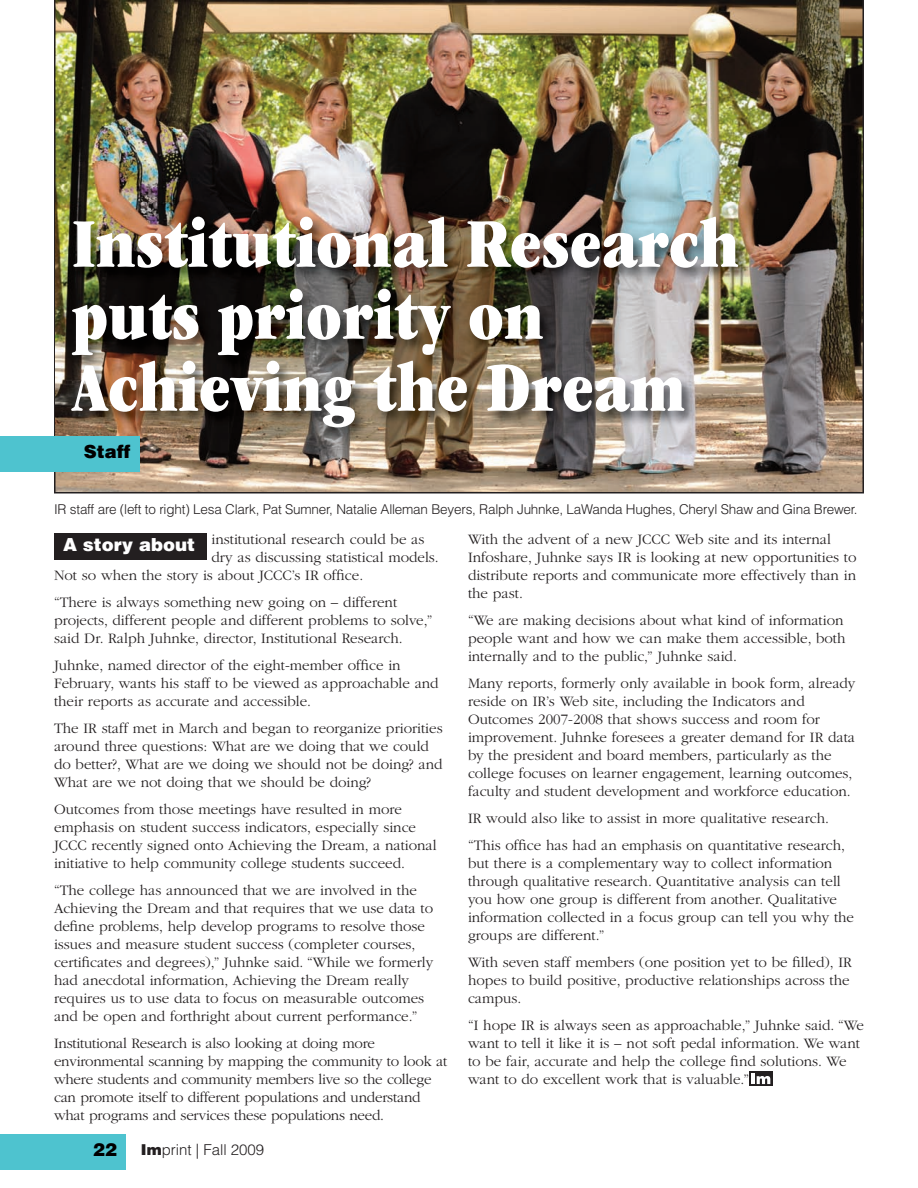
<style>
.page{position:relative;width:918px;height:1188px;background:#fff}
.page>*{position:absolute;margin:0;border:0;box-sizing:border-box;transform-origin:0 0}
.t1{font:72px/72px "ITC Garamond Std Ult Cond";color:#fff}
.t2{font:900 18px "Helvetica LT Std";color:#fff}
.t3{font:900 18px "Helvetica LT Std";color:#000}
.t4{font:300 15px/18px "ITC Garamond Std";color:#231f20}
.t5{font:300 15px "Helvetica LT Std";color:#231f20}
.t6{font:300 13.5px "Helvetica LT Std";letter-spacing:-.015em;color:#231f20}
.s1{font-weight:900}
</style>
<div class="page">
<div style="left:0;top:1134px;width:126px;height:36px;background:#4ec3cf"></div>
<img style="left:54px;top:0;width:810px;height:493px">
<img style="left:54px;top:203px;width:774px;height:264px">
<div style="left:0;top:436px;width:140px;height:36px;background:#4ec3cf"></div>
<div style="left:54px;top:533px;width:153px;height:27px;background:#231f20"></div>
<svg style="left:749px;top:1071px;width:23px;height:15px"></svg>
<hr style="left:751px;top:1073px;width:4px;height:11px;background:#fff">
<svg style="left:757px;top:1076px;width:13px;height:8px"></svg>
<p class="t1" style="left:72px;top:214px;width:669px">Institutional Research puts priority on<br>Achieving the Dream</p>
<p class="t3" style="left:84px;top:445px;width:48px">Staff</p>
<p class="t6" style="left:54px;top:504px;width:805px">IR staff are (left to right) Lesa Clark, Pat Sumner, Natalie Alleman Beyers, Ralph Juhnke, LaWanda Hughes, Cheryl Shaw and Gina Brewer.</p>
<p class="t2" style="left:63px;top:538px;width:134px">A story about</p>
<p class="t4" style="left:212px;top:531px;width:215px">institutional research could be as</p>
<p class="t4" style="left:54px;top:549px;width:386px;text-indent:158px">dry as discussing statistical models.<br>Not so when the story is about JCCC!s IR office.</p>
<p class="t4" style="left:54px;top:594px;width:380px">“There is always something new going on – different projects, different people and different problems to solve,” said Dr. Ralph Juhnke, director, Institutional Research.</p>
<p class="t4" style="left:54px;top:657px;width:386px">Juhnke, named director of the eight-member office in<br>February, wants his staff to be viewed as approachable and their reports as accurate and accessible.</p>
<p class="t4" style="left:54px;top:720px;width:390px">The IR staff met in March and began to reorganize priorities around three questions: What are we doing that we could do better?, What are we doing we should not be doing? and What are we not doing that we should be doing?</p>
<p class="t4" style="left:54px;top:801px;width:384px">Outcomes from those meetings have resulted in more emphasis on student success indicators, especially since JCCC recently signed onto Achieving the Dream, a national initiative to help community college students succeed.</p>
<p class="t4" style="left:54px;top:882px;width:381px">“The college has announced that we are involved in the Achieving the Dream and that requires that we use data to define problems, help develop programs to resolve those issues and measure student success (completer courses, certificates and degrees),” Juhnke said. “While we formerly had anecdotal information, Achieving the Dream really requires us to use data to focus on measurable outcomes and be open and forthright about current performance.”</p>
<p class="t4" style="left:54px;top:1035px;width:395px">Institutional Research is also looking at doing more environmental scanning by mapping the community to look at where students and community members live so the college can promote itself to different populations and understand what programs and services these populations need.</p>
<p class="t4" style="left:468px;top:531px;width:390px">With the advent of a new JCCC Web site and its internal Infoshare, Juhnke says IR is looking at new opportunities to distribute reports and communicate more effectively than in the past.</p>
<p class="t4" style="left:468px;top:612px;width:379px">“We are making decisions about what kind of information people want and how we can make them accessible, both internally and to the public,” Juhnke said.</p>
<p class="t4" style="left:468px;top:675px;width:389px">Many reports, formerly only available in book form, already reside on IR!s Web site, including the Indicators and Outcomes 2007-2008 that shows success and room for improvement. Juhnke foresees a greater demand for IR data by the president and board members, particularly as the college focuses on learner engagement, learning outcomes, faculty and student development and workforce education.</p>
<p class="t4" style="left:468px;top:810px;width:362px">IR would also like to assist in more qualitative research.</p>
<p class="t4" style="left:468px;top:837px;width:388px">“This office has had an emphasis on quantitative research, but there is a complementary way to collect information through qualitative research. Quantitative analysis can tell you how one group is different from another. Qualitative information collected in a focus group can tell you why the groups are different.”</p>
<p class="t4" style="left:468px;top:954px;width:385px">With seven staff members (one position yet to be filled), IR hopes to build positive, productive relationships across the campus.</p>
<p class="t4" style="left:468px;top:1017px;width:397px">“I hope IR is always seen as approachable,” Juhnke said. “We want to tell it like it is – not soft pedal information. We want to be fair, accurate and help the college find solutions. We want to do excellent work that is valuable.”</p>
<p class="t3" style="left:93px;top:1143px;width:26px">22</p>
<p class="t5" style="left:141px;top:1144px;width:125px"><span class="s1">Im</span>print | Fall 2009</p>
</div>
